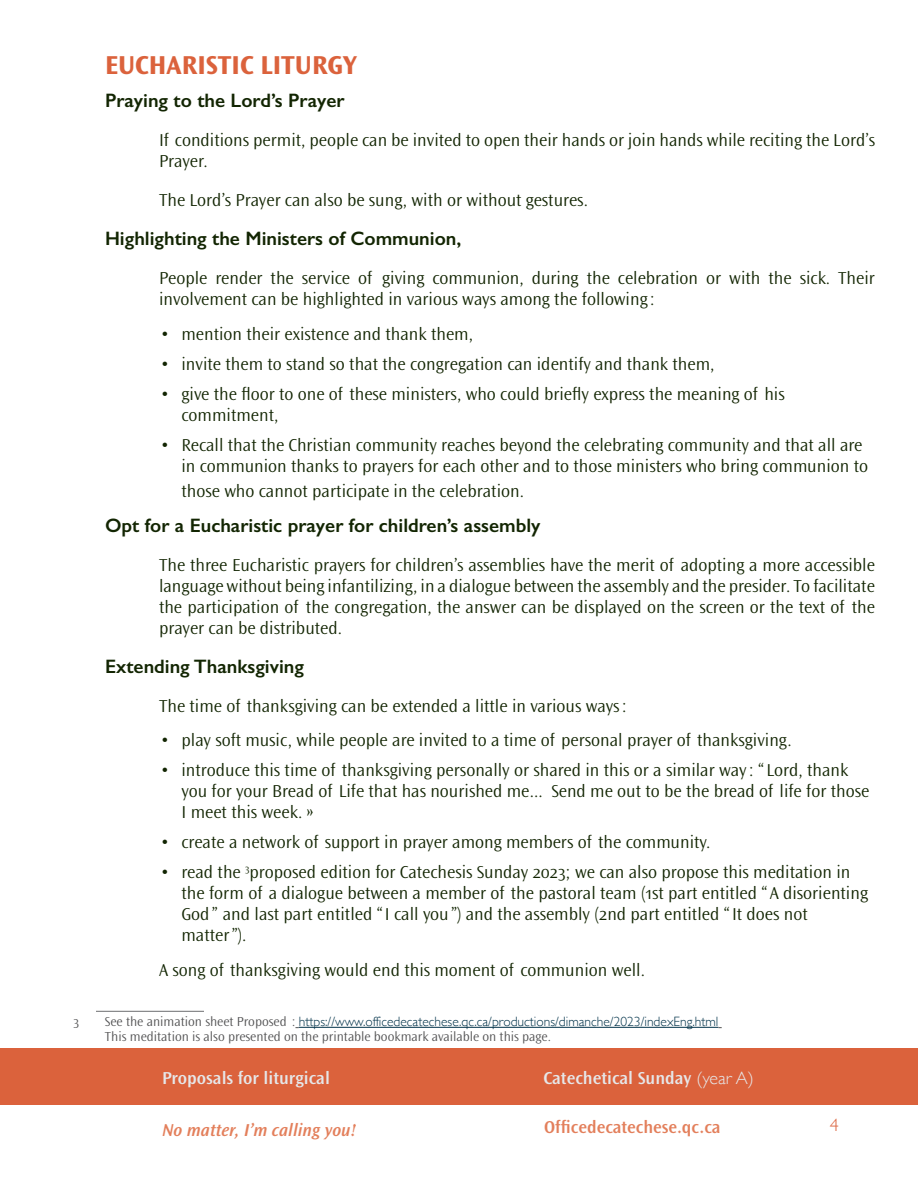
<style>
.page{position:relative;width:918px;height:1188px;background:#fff}
.page>*{position:absolute;margin:0;border:0;box-sizing:border-box;transform-origin:0 0}
.sous-titre_Ocean{font:27px "Ocean Sans MT Bold SC";color:#db623c}
.sous-titre_2{font:600 19.5px "Gill Sans";color:#122502}
.tx_reg_-_enumération{font:18px/21px "Ocean Sans MT Light Os F";color:#122502}
.tx_reg{font:18px/21px "Ocean Sans MT Light Os F";color:#122502}
.t1{font:600 18px "Ocean Sans";color:#e6e7e9}
.t2{font:italic 600 18px "Ocean Sans";color:#e37f5b}
.t3{font:600 18px "Ocean Sans";color:#e37f5b}
.t4{font:300 18px "Gill Sans";color:#db623c}
.note_bas_page{font:300 13.5px "Gill Sans";color:#003249}
.note_bas_page-2{font:13.5px "Ocean Sans MT Light Os F";color:#525253}
.s1{font-family:"Ocean Sans MT Light Os F";font-weight:400;color:#525253}
.s2{font-family:"Gill Sans";font-weight:300}
</style>
<div class="page">
<div style="left:0;top:1049px;width:918px;height:56px;background:#db623c"></div>
<hr style="left:96px;top:1011px;width:108px;height:1px;background:#6c6d70">
<hr style="left:299px;top:1027px;width:419px;height:1px;background:#003249">
<p class="sous-titre_Ocean" style="left:105px;top:50px;width:254px">EUCHARISTIC LITURGY</p>
<p class="sous-titre_2" style="left:105px;top:89px;width:241px">Praying to the Lord’s Prayer</p>
<p class="tx_reg" style="left:159px;top:130px;width:718px">If conditions permit, people can be invited to open their hands or join hands while reciting the Lord’s<br>Prayer.</p>
<p class="tx_reg" style="left:159px;top:190px;width:431px">The Lord’s Prayer can also be sung, with or without gestures.</p>
<p class="sous-titre_2" style="left:105px;top:227px;width:358px">Highlighting the Ministers of Communion,</p>
<p class="tx_reg" style="left:159px;top:268px;width:717px">People render the service of giving communion, during the celebration or with the sick. Their involvement can be highlighted in various ways among the following :</p>
<p class="tx_reg_-_enumération" style="left:160px;top:324px;width:314px">•● mention their existence and thank them,</p>
<p class="tx_reg_-_enumération" style="left:160px;top:354px;width:555px">• invite them to stand so that the congregation can identify and thank them,</p>
<p class="tx_reg_-_enumération" style="left:182px;top:384px;width:605px;text-indent:-21px">• give the floor to one of these ministers, who could briefly express the meaning of his commitment,</p>
<p class="tx_reg_-_enumération" style="left:182px;top:435px;width:688px;text-indent:-21px">• Recall that the Christian community reaches beyond the celebrating community and that all are in communion thanks to prayers for each other and to those ministers who bring communion to</p>
<p class="tx_reg_-_enumération" style="left:182px;top:481px;width:344px">those who cannot participate in the celebration.</p>
<p class="sous-titre_2" style="left:105px;top:513px;width:437px">Opt for a Eucharistic prayer for children’s assembly</p>
<p class="tx_reg" style="left:159px;top:555px;width:718px;text-align:justify">The three Eucharistic prayers for children’s assemblies have the merit of adopting a more accessible language without being infantilizing, in a dialogue between the assembly and the presider. To facilitate the participation of the congregation, the answer can be displayed on the screen or the text of the prayer can be distributed.</p>
<p class="sous-titre_2" style="left:105px;top:654px;width:201px">Extending Thanksgiving</p>
<p class="tx_reg" style="left:159px;top:696px;width:469px">The time of thanksgiving can be extended a little in various ways:</p>
<p class="tx_reg_-_enumération" style="left:160px;top:730px;width:633px">•● play soft music, while people are invited to a time of personal prayer of thanksgiving.</p>
<p class="tx_reg_-_enumération" style="left:182px;top:760px;width:689px;text-indent:-21px">• introduce this time of thanksgiving personally or shared in this or a similar way : “ Lord, thank you for your Bread of Life that has nourished me... Send me out to be the bread of life for those<br>I meet this week. »</p>
<p class="tx_reg_-_enumération" style="left:160px;top:832px;width:551px">•● create a network of support in prayer among members of the community.</p>
<p class="tx_reg_-_enumération" style="left:182px;top:862px;width:688px;text-indent:-21px">• read the <sup>3</sup>proposed edition for Catechesis Sunday 2023; we can also propose this meditation in the form of a dialogue between a member of the pastoral team (1st part entitled “A disorienting God” and last part entitled “I call you”) and the assembly (2nd part entitled “It does not matter”).</p>
<p class="tx_reg" style="left:159px;top:960px;width:488px">A song of thanksgiving would end this moment of communion well.</p>
<p class="note_bas_page-2" style="left:74px;top:1014px;width:7px">3</p>
<p class="note_bas_page" style="left:105px;top:1011px;width:615px"><span class="s1">See the animation sheet Proposed :</span> https://www.officedecatechese.qc.ca/productions/dimanche/2023/indexEng.html</p>
<p class="note_bas_page-2" style="left:105px;top:1029px;width:448px">This meditation is also presented on the printable bookmark available on this page.</p>
<p class="t1" style="left:162px;top:1069px;width:169px">Proposals for liturgical</p>
<p class="t1" style="left:543px;top:1068px;width:212px">Catechetical Sunday <span class="s2">(year A)</span></p>
<p class="t2" style="left:162px;top:1120px;width:196px">No matter, I’m calling you!</p>
<p class="t3" style="left:544px;top:1117px;width:178px">Officedecatechese.qc.ca</p>
<p class="t4" style="left:830px;top:1111px;width:10px">4</p>
</div>
